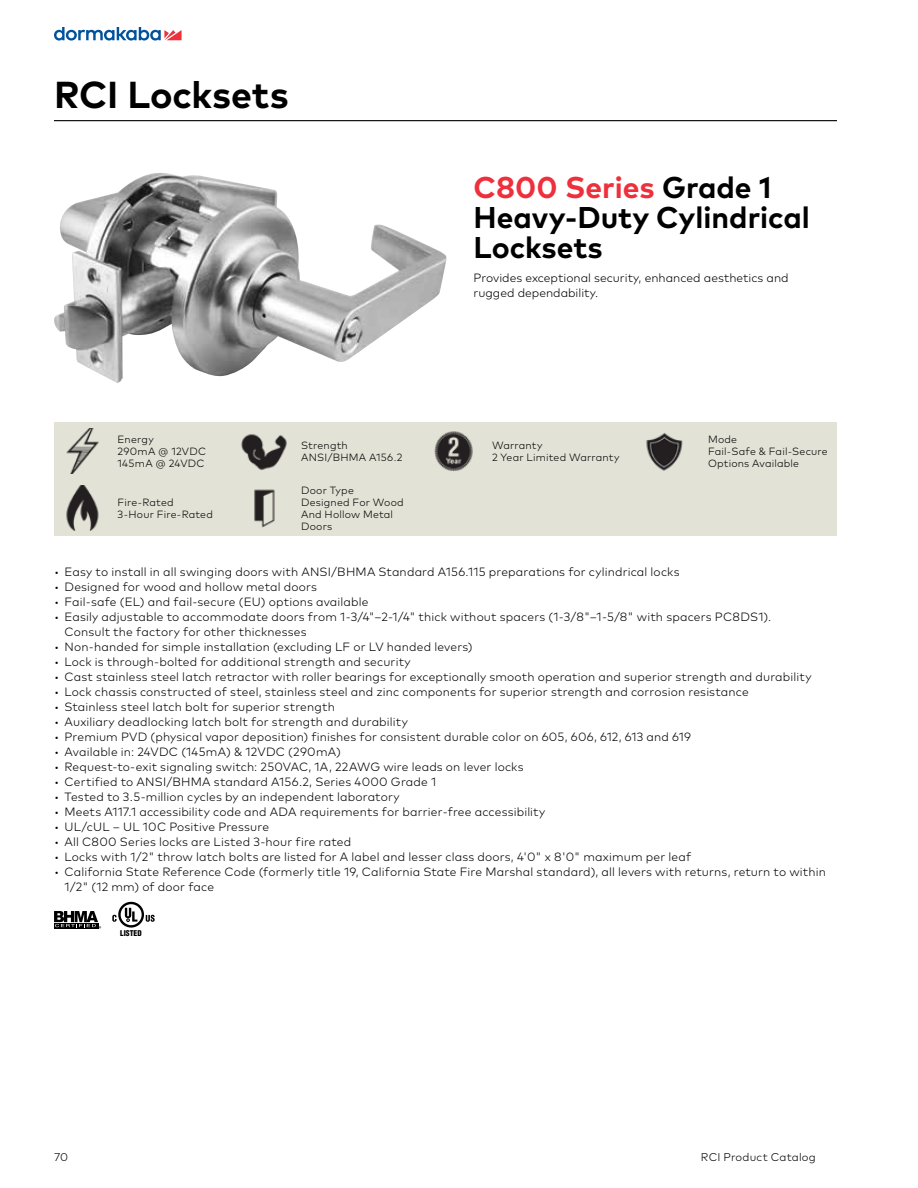
<style>
.page{position:relative;width:918px;height:1188px;background:#fff}
.page>*{position:absolute;margin:0;border:0;box-sizing:border-box;transform-origin:0 0}
.t1{font:700 37.5px "Mark Pro";letter-spacing:-.005em;color:#000}
.t2{font:700 30px/30px "Mark Pro";color:#000}
.t3{font:300 12px/15px "Mark Pro";letter-spacing:.015em;color:#000}
.t4{font:300 11.25px "Mark Pro";letter-spacing:.015em;color:#000}
.t5{font:300 10.5px/12px "Mark Pro";letter-spacing:.02em;color:#000}
.t6{font:900 condensed 7.8px "Helvetica";color:#000}
.s1{color:#ee303c}
</style>
<div class="page">
<svg style="left:54px;top:27px;width:128px;height:14px"></svg>
<hr style="left:54px;top:120px;width:783px;height:1px;background:#000">
<div style="left:54px;top:422px;width:783px;height:114px;background:#e3e2d7"></div>
<img style="left:66px;top:428px;width:33px;height:45px">
<img style="left:241px;top:434px;width:45px;height:36px">
<img style="left:434px;top:431px;width:39px;height:41px">
<img style="left:646px;top:433px;width:37px;height:38px">
<img style="left:66px;top:485px;width:33px;height:45px">
<img style="left:254px;top:489px;width:21px;height:39px">
<img style="left:54px;top:173px;width:393px;height:210px">
<svg style="left:112px;top:902px;width:43px;height:26px"></svg>
<svg style="left:54px;top:911px;width:47px;height:17px"></svg>
<h1 class="t1" style="left:54px;top:66px;width:236px">RCI Locksets</h1>
<h2 class="t2" style="left:474px;top:169px;width:338px"><span class="s1">C800 Series</span> Grade 1<br>Heavy-Duty Cylindrical<br>Locksets</h2>
<p class="t3" style="left:474px;top:269px;width:317px">Provides exceptional security, enhanced aesthetics and rugged dependability.</p>
<p class="t5" style="left:118px;top:432px;width:90px">Energy<br>290mA @ 12VDC<br>145mA @ 24VDC</p>
<p class="t5" style="left:301px;top:438px;width:103px">Strength<br>ANSI/BHMA A156.2</p>
<p class="t5" style="left:492px;top:438px;width:129px">Warranty<br>2 Year Limited Warranty</p>
<p class="t5" style="left:708px;top:432px;width:121px">Mode<br>Fail-Safe &amp; Fail-Secure<br>Options Available</p>
<p class="t5" style="left:118px;top:495px;width:97px">Fire-Rated<br>3-Hour Fire-Rated</p>
<p class="t5" style="left:301px;top:483px;width:104px">Door Type<br>Designed For Wood<br>And Hollow Metal<br>Doors</p>
<p class="t3" style="left:54px;top:564px;width:627px">• Easy to install in all swinging doors with ANSI/BHMA Standard A156.115 preparations for cylindrical locks</p>
<p class="t3" style="left:54px;top:579px;width:265px">• Designed for wood and hollow metal doors</p>
<p class="t3" style="left:54px;top:594px;width:316px">• Fail-safe (EL) and fail-secure (EU) options available</p>
<p class="t3" style="left:64px;top:609px;width:708px;text-indent:-10px">• Easily adjustable to accommodate doors from 1-3/4"–2-1/4" thick without spacers (1-3/8"–1-5/8" with spacers PC8DS1).<br>Consult the factory for other thicknesses</p>
<p class="t3" style="left:54px;top:639px;width:420px">• Non-handed for simple installation (excluding LF or LV handed levers)</p>
<p class="t3" style="left:54px;top:654px;width:358px">• Lock is through-bolted for additional strength and security</p>
<p class="t3" style="left:54px;top:669px;width:759px">• Cast stainless steel latch retractor with roller bearings for exceptionally smooth operation and superior strength and durability</p>
<p class="t3" style="left:54px;top:684px;width:696px">• Lock chassis constructed of steel, stainless steel and zinc components for superior strength and corrosion resistance</p>
<p class="t3" style="left:54px;top:699px;width:282px">• Stainless steel latch bolt for superior strength</p>
<p class="t3" style="left:54px;top:714px;width:355px">• Auxiliary deadlocking latch bolt for strength and durability</p>
<p class="t3" style="left:54px;top:729px;width:638px">• Premium PVD (physical vapor deposition) finishes for consistent durable color on 605, 606, 612, 613 and 619</p>
<p class="t3" style="left:54px;top:744px;width:289px">• Available in: 24VDC (145mA) &amp; 12VDC (290mA)</p>
<p class="t3" style="left:54px;top:759px;width:471px">• Request-to-exit signaling switch: 250VAC, 1A, 22AWG wire leads on lever locks</p>
<p class="t3" style="left:54px;top:774px;width:384px">• Certified to ANSI/BHMA standard A156.2, Series 4000 Grade 1</p>
<p class="t3" style="left:54px;top:789px;width:347px">• Tested to 3.5-million cycles by an independent laboratory</p>
<p class="t3" style="left:54px;top:804px;width:493px">• Meets A117.1 accessibility code and ADA requirements for barrier-free accessibility</p>
<p class="t3" style="left:54px;top:819px;width:217px">• UL/cUL – UL 10C Positive Pressure</p>
<p class="t3" style="left:54px;top:834px;width:299px">• All C800 Series locks are Listed 3-hour fire rated</p>
<p class="t3" style="left:54px;top:849px;width:639px">• Locks with 1/2" throw latch bolts are listed for A label and lesser class doors, 4'0" x 8'0" maximum per leaf</p>
<p class="t3" style="left:64px;top:864px;width:763px;text-indent:-10px">• California State Reference Code (formerly title 19, California State Fire Marshal standard), all levers with returns, return to within<br>1/2" (12 mm) of door face</p>
<p class="t6" style="left:120px;top:928px;width:23px">LISTED</p>
<p class="t4" style="left:54px;top:1149px;width:16px">70</p>
<p class="t4" style="left:701px;top:1149px;width:116px">RCI Product Catalog</p>
</div>
